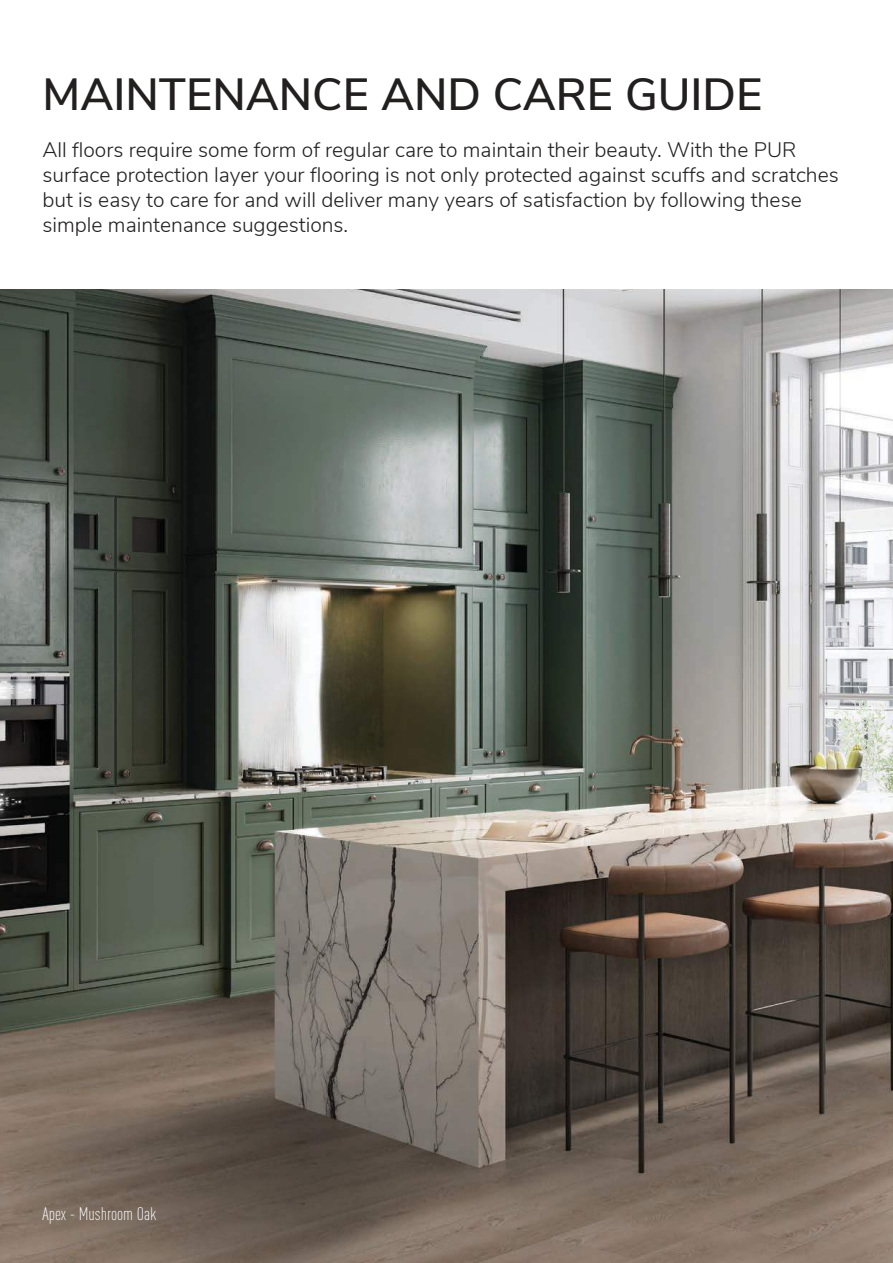
<style>
.page{position:relative;width:893px;height:1263px;background:#fff}
.page>*{position:absolute;margin:0;border:0;box-sizing:border-box;transform-origin:0 0}
.t1{font:600 45px "Nunito Sans";color:#221f1f}
.t2{font:300 21px/25.2px "Nunito Sans";color:#221f1f}
.t3{font:300 condensed 18px "DIN Pro";color:#fff}
</style>
<div class="page">
<img style="left:0;top:289px;width:893px;height:974px">
<h1 class="t1" style="left:43px;top:78px;width:721px">MAINTENANCE AND CARE GUIDE</h1>
<p class="t2" style="left:43px;top:135px;width:798px">All 昀氀oors require some form of regular care to maintain their beauty. With the PUR surface protection layer your 昀氀ooring is not only protected against scuffs and scratches but is easy to care for and will deliver many years of satisfaction by following these simple maintenance suggestions.</p>
<p class="t3" style="left:43px;top:1207px;width:116px">Apex - Mushroom Oak</p>
</div>
